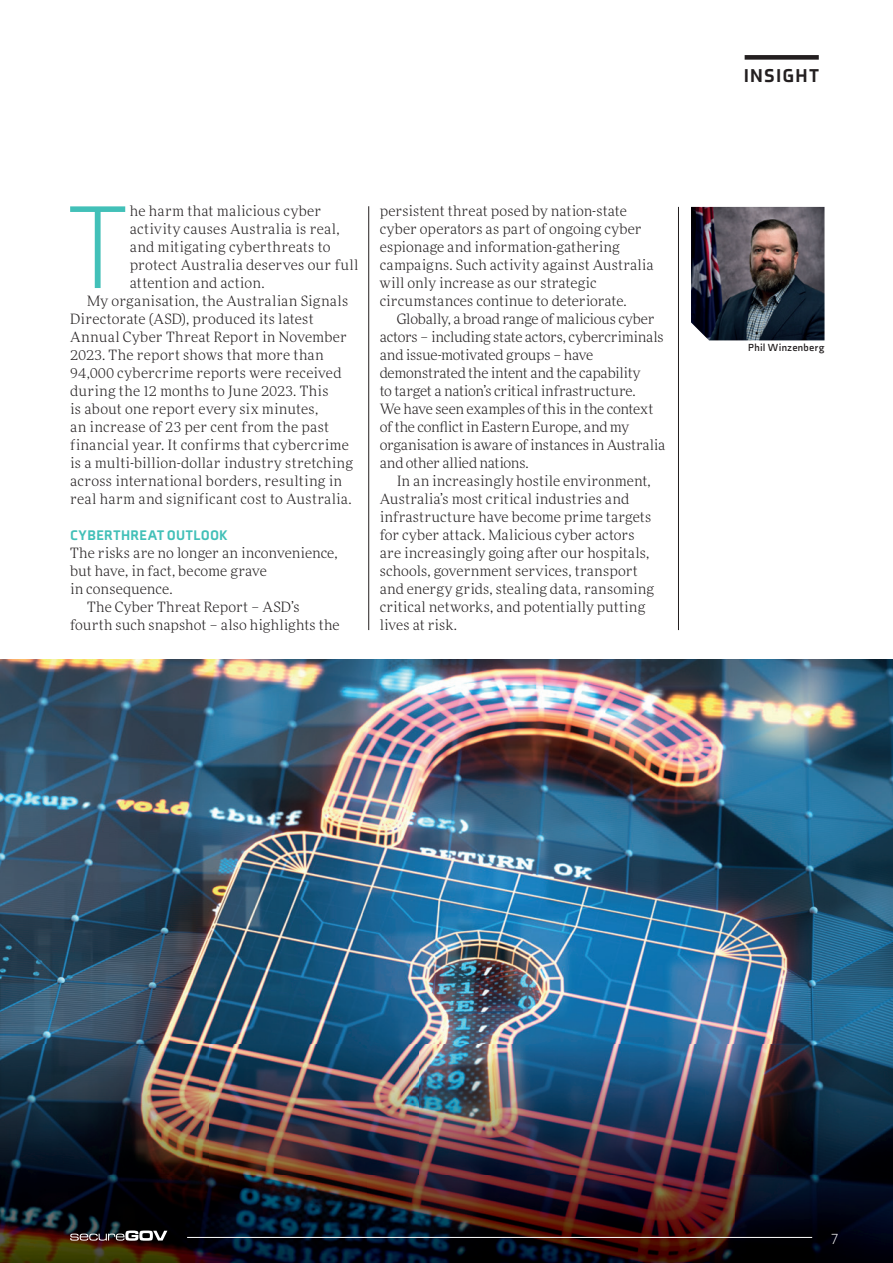
<style>
.page{position:relative;width:893px;height:1263px;background:#fff}
.page>*{position:absolute;margin:0;border:0;box-sizing:border-box;transform-origin:0 0}
.t1{font:300 120.75px "Axia";color:#42c0b8}
.t2{font:900 19.05px "Axia";letter-spacing:.065em;color:#231f20}
.t3{font:300 15px "Axia";color:#fff}
.t4{font:300 14.25px/18px "More Pro";letter-spacing:.01em;color:#231f20}
.t5{font:300 14.25px/18px "More Pro";letter-spacing:-.01em;color:#231f20}
.t6{font:900 14.25px "Axia";letter-spacing:.035em;color:#42c0b8}
.t7{font:700 10.5px "Axia";letter-spacing:.035em;color:#231f20}
</style>
<div class="page">
<img style="left:0;top:659px;width:893px;height:604px">
<hr style="left:368px;top:206px;width:1px;height:424px;background:#231f20">
<hr style="left:678px;top:207px;width:1px;height:423px;background:#231f20">
<hr style="left:187px;top:1237px;width:625px;height:1px;background:#fff">
<svg style="left:70px;top:1230px;width:97px;height:11px"></svg>
<div style="left:745px;top:55px;width:74px;height:5px;background:#231f20"></div>
<img style="left:691px;top:207px;width:133px;height:133px">
<h1 class="t1" style="left:68px;top:176px;width:61px">T</h1>
<p class="t4" style="left:130px;top:202px;width:193px">he harm that malicious cyber</p>
<p class="t4" style="left:130px;top:220px;width:211px">activity causes Australia is real,</p>
<p class="t4" style="left:130px;top:238px;width:202px">and mitigating cyberthreats to</p>
<p class="t4" style="left:130px;top:256px;width:230px">protect Australia deserves our full</p>
<p class="t4" style="left:130px;top:274px;width:136px">attention and action.</p>
<p class="t4" style="left:87px;top:292px;width:263px">My organisation, the Australian Signals</p>
<p class="t4" style="left:70px;top:310px;width:245px">Directorate (ASD), produced its latest</p>
<p class="t4" style="left:70px;top:328px;width:278px">Annual Cyber Threat Report in November</p>
<p class="t4" style="left:70px;top:346px;width:255px">2023. The report shows that more than</p>
<p class="t4" style="left:70px;top:364px;width:273px">94,000 cybercrime reports were received</p>
<p class="t4" style="left:70px;top:382px;width:260px">during the 12 months to June 2023. This</p>
<p class="t4" style="left:70px;top:400px;width:250px">is about one report every six minutes,</p>
<p class="t4" style="left:70px;top:418px;width:261px">an increase of 23 per cent from the past</p>
<p class="t4" style="left:70px;top:435px;width:280px">financial year. It confirms that cybercrime</p>
<p class="t4" style="left:70px;top:453px;width:284px">is a multi-billion -dollar industry stretching</p>
<p class="t4" style="left:70px;top:471px;width:273px">across international borders, resulting in</p>
<p class="t4" style="left:70px;top:489px;width:283px">real harm and significant cost to Australia.</p>
<p class="t6" style="left:70px;top:526px;width:159px">CYBERTHREAT OUTLOOK</p>
<p class="t4" style="left:70px;top:543px;width:269px">The risks are no longer an inconvenience,</p>
<p class="t4" style="left:70px;top:561px;width:198px">but have, in fact, become grave</p>
<p class="t4" style="left:70px;top:579px;width:104px">in consequence.</p>
<p class="t4" style="left:87px;top:597px;width:214px">The Cyber Threat Report – ASD’s</p>
<p class="t4" style="left:70px;top:615px;width:271px">fourth such snapshot – also highlights the</p>
<p class="t4" style="left:380px;top:201px;width:275px">persistent threat posed by nation-state cyber operators as part of ongoing cyber espionage and information-gathering campaigns. Such activity against Australia will only increase as our strategic circumstances continue to deteriorate.</p>
<p class="t5" style="left:380px;top:309px;width:287px;text-indent:17px">Globally, a broad range of malicious cyber actors – including state actors, cybercriminals and issue-motivated groups – have demonstrated the intent and the capability<br>to target a nation’s critical infrastructure.<br>We have seen examples of this in the context of the conflict in Eastern Europe, and my organisation is aware of instances in Australia and other allied nations.</p>
<p class="t4" style="left:380px;top:471px;width:276px;text-indent:17px">In an increasingly hostile environment, Australia’s most critical industries and infrastructure have become prime targets for cyber attack. Malicious cyber actors are increasingly going after our hospitals, schools, government services, transport and energy grids, stealing data, ransoming critical networks, and potentially putting lives at risk.</p>
<h2 class="t2" style="left:744px;top:64px;width:77px">INSIGHT</h2>
<p class="t7" style="left:748px;top:341px;width:78px">Phil Winzenberg</p>
<p class="t3" style="left:831px;top:1227px;width:8px">7</p>
</div>
